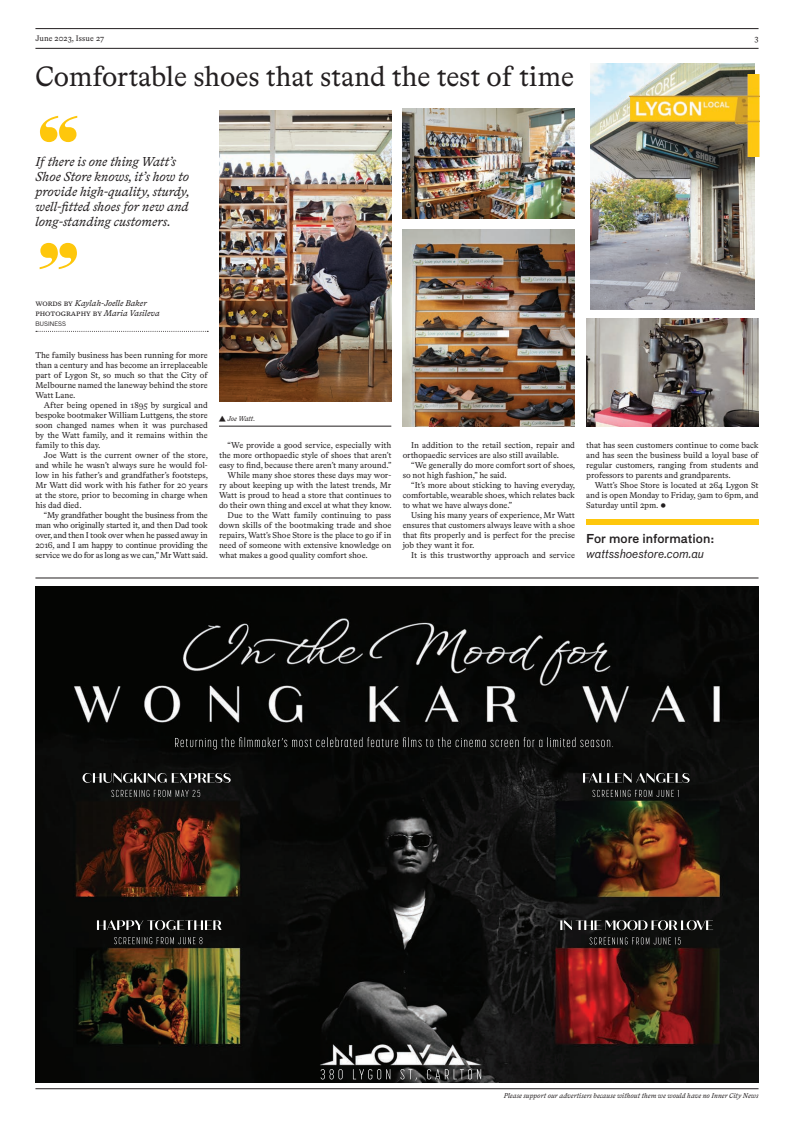
<style>
.page{position:relative;width:794px;height:1134px;background:#fff}
.page>*{position:absolute;margin:0;border:0;box-sizing:border-box;transform-origin:0 0}
.t1{font:28px "Bradford LL";color:#231f20}
.t2{font:italic 13px/15px "Bradford LL";letter-spacing:-.005em;color:#231f20}
.t3{font:italic 12px "Bau Pro";color:#231f20}
.t4{font:500 12px "Bau Pro";color:#231f20}
.t5{font:8.5px/10px "Bradford LL";color:#231f20;text-align:justify}
.t6{font:italic 8.5px/10px "Bradford LL";letter-spacing:-.005em;color:#231f20}
.t7{font:8px "Bradford LL";letter-spacing:.015em;color:#231f20}
.t8{font:italic 7px "Bradford LL";letter-spacing:-.005em;color:#231f20}
.t9{font:6px "Bau Pro";letter-spacing:.01em;color:#231f20}
.s1{font-style:normal}
.s2{font-size:16px}
</style>
<div class="page">
<img style="left:590px;top:63px;width:164px;height:246px">
<hr style="left:35px;top:48px;width:723px;height:1px;background:#231f20">
<hr style="left:35px;top:28px;width:723px;height:1px;background:#231f20">
<hr style="left:35px;top:1088px;width:723px;height:1px;background:#231f20">
<img style="left:629px;top:74px;width:130px;height:83px">
<hr style="left:35px;top:578px;width:723px;height:1px;background:#231f20">
<img style="left:35px;top:586px;width:723px;height:496px">
<svg style="left:36px;top:331px;width:172px;height:1px"></svg>
<div style="left:586px;top:519px;width:172px;height:6px;background:#fec70c"></div>
<img style="left:219px;top:111px;width:172px;height:291px">
<img style="left:586px;top:319px;width:172px;height:107px">
<img style="left:403px;top:230px;width:172px;height:196px">
<img style="left:403px;top:109px;width:172px;height:109px">
<hr style="left:219px;top:426px;width:172px;height:1px;background:#231f20">
<p class="t7" style="left:35px;top:33px;width:70px">June 2023, Issue 27</p>
<p class="t7" style="left:754px;top:33px;width:6px">3</p>
<h1 class="t1" style="left:35px;top:58px;width:540px">Comfortable shoes that stand the test of time</h1>
<h2 class="t2" style="left:35px;top:153px;width:156px">If there is one thing Watt’s<br>Shoe Store knows, it’s how to provide high-quality, sturdy, well-fitted shoes for new and long-standing customers.</h2>
<p class="t6" style="left:35px;top:298px;width:126px"><span class="s1">words by</span> Kaylah-Joelle Baker <span class="s1">photography by</span> Maria Vasileva</p>
<p class="t9" style="left:35px;top:319px;width:32px">BUSINESS</p>
<p class="t5" style="left:35px;top:350px;width:174px">The family business has been running for more than a century and has become an irreplaceable part of Lygon St, so much so that the City of Melbourne named the laneway behind the store Watt Lane.</p>
<p class="t5" style="left:35px;top:400px;width:174px;text-indent:8px">After being opened in 1895 by surgical and bespoke bootmaker William Luttgens, the store soon changed names when it was purchased by the Watt family, and it remains within the family to this day.</p>
<p class="t5" style="left:35px;top:450px;width:174px;text-indent:8px">Joe Watt is the current owner of the store, and while he wasn’t always sure he would fol&shy;low in his father’s and grandfather’s footsteps, Mr Watt did work with his father for 20 years at the store, prior to becoming in charge when his dad died.</p>
<p class="t5" style="left:35px;top:510px;width:174px;text-indent:8px">“My grandfather bought the business from the man who originally started it, and then Dad took over, and then I took over when he passed away in 2016, and I am happy to continue providing the service we do for as long as we can,” Mr Watt said.</p>
<p class="t8" style="left:219px;top:414px;width:38px">▲ Joe Watt.</p>
<p class="t5" style="left:227px;top:440px;width:165px">“We provide a good service, especially with</p>
<p class="t5" style="left:219px;top:450px;width:174px">the more orthopaedic style of shoes that aren’t</p>
<p class="t5" style="left:219px;top:460px;width:174px">easy to find, because there aren’t many around.”</p>
<p class="t5" style="left:227px;top:470px;width:165px">While many shoe stores these days may wor-</p>
<p class="t5" style="left:219px;top:480px;width:174px">ry about keeping up with the latest trends, Mr</p>
<p class="t5" style="left:219px;top:490px;width:174px">Watt is proud to head a store that continues to</p>
<p class="t5" style="left:219px;top:500px;width:174px">do their own thing and excel at what they know.</p>
<p class="t5" style="left:227px;top:510px;width:165px">Due to the Watt family continuing to pass</p>
<p class="t5" style="left:219px;top:520px;width:174px">down skills of the bootmaking trade and shoe</p>
<p class="t5" style="left:219px;top:530px;width:174px">repairs, Watt’s Shoe Store is the place to go if in</p>
<p class="t5" style="left:219px;top:540px;width:174px">need of someone with extensive knowledge on</p>
<p class="t5" style="left:219px;top:550px;width:150px">what makes a good quality comfort shoe.</p>
<p class="t5" style="left:403px;top:440px;width:174px;text-indent:8px">In addition to the retail section, repair and orthopaedic services are also still available.</p>
<p class="t5" style="left:403px;top:460px;width:174px;text-indent:8px">“We generally do more comfort sort of shoes, so not high fashion,” he said.</p>
<p class="t5" style="left:403px;top:480px;width:174px;text-indent:8px">“It’s more about sticking to having everyday, comfortable, wearable shoes, which relates back to what we have always done.”</p>
<p class="t5" style="left:403px;top:510px;width:174px;text-indent:8px">Using his many years of experience, Mr Watt ensures that customers always leave with a shoe that fits properly and is perfect for the precise job they want it for.</p>
<p class="t5" style="left:411px;top:550px;width:165px">It is this trustworthy approach and service</p>
<p class="t5" style="left:586px;top:440px;width:174px">that has seen customers continue to come back and has seen the business build a loyal base of regular customers, ranging from students and professors to parents and grandparents.</p>
<p class="t5" style="left:586px;top:480px;width:174px;text-indent:8px">Watt’s Shoe Store is located at 264 Lygon St and is open Monday to Friday, 9am to 6pm, and Saturday until 2pm. <span class="s2">•</span></p>
<h3 class="t4" style="left:586px;top:530px;width:130px">For more information:</h3>
<h3 class="t3" style="left:586px;top:545px;width:119px">wattsshoestore.com.au</h3>
<p class="t8" style="left:504px;top:1091px;width:256px">Please support our advertisers because without them we would have no Inner City News</p>
</div>
